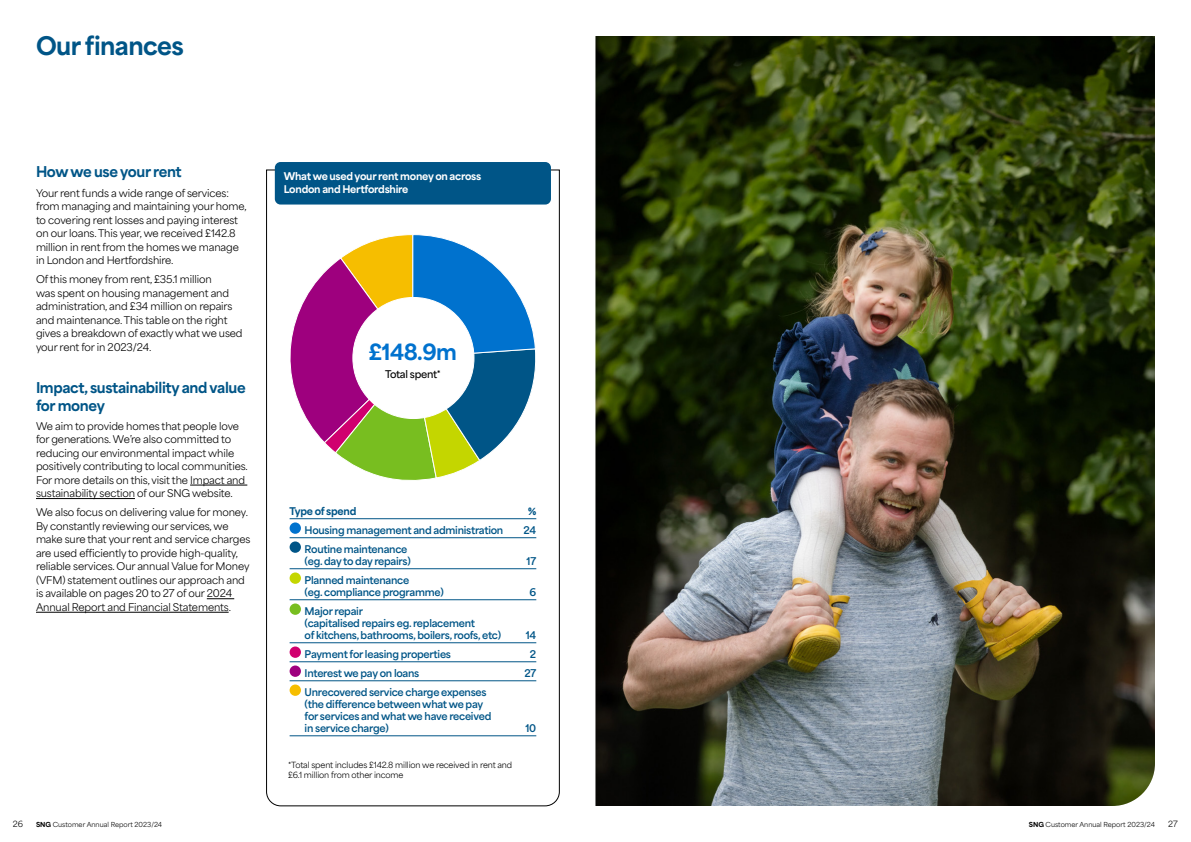
<style>
.page{position:relative;width:1191px;height:842px;background:#fff}
.page>*{position:absolute;margin:0;border:0;box-sizing:border-box;transform-origin:0 0}
.t1{font:800 24px "Area Normal";letter-spacing:-.025em;color:#005587}
.t2{font:800 21px "Area Normal";color:#0072ce}
.t3{font:800 14px/17.5px "Area Normal";letter-spacing:-.025em;color:#005587}
.t4{font:10px/13.5px "Area Normal";letter-spacing:-.015em;color:#000}
.t5{font:700 10px/12px "Area Normal";letter-spacing:-.025em;color:#005587}
.t6{font:800 10px/12.5px "Area Normal";letter-spacing:-.025em;color:#fff}
.t7{font:800 10px "Area Normal";letter-spacing:-.025em;color:#005587}
.t8{font:600 10px "Area Normal";letter-spacing:-.025em;color:#000}
.t9{font:8px/9.6px "Area Normal";letter-spacing:-.015em;color:#000}
.t10{font:6.5px "Area Normal";color:#000}
.s1{font-weight:800}
</style>
<div class="page">
<hr style="left:190px;top:485px;width:57px;height:1px;background:#000">
<hr style="left:36px;top:498px;width:99px;height:1px;background:#000">
<svg style="left:207px;top:598px;width:27px;height:1px"></svg>
<hr style="left:36px;top:612px;width:193px;height:1px;background:#000">
<svg style="left:266px;top:170px;width:293px;height:636px"></svg>
<div style="left:275px;top:162px;width:276px;height:43px;background:#005587;border-radius:6px"></div>
<img style="left:595px;top:36px;width:560px;height:770px">
<h1 class="t1" style="left:36px;top:24px;width:149px">Our finances</h1>
<h3 class="t3" style="left:36px;top:162px;width:147px">How we use your rent</h3>
<p class="t4" style="left:36px;top:185px;width:212px">Your rent funds a wide range of services: from managing and maintaining your home, to covering rent losses and paying interest on our loans. This year, we received £142.8 million in rent from the homes we manage in London and Hertfordshire.</p>
<p class="t4" style="left:36px;top:271px;width:208px">Of this money from rent, £35.1 million<br>was spent on housing management and administration, and £34 million on repairs and maintenance. This table on the right gives a breakdown of exactly what we used your rent for in 2023/24.</p>
<h3 class="t3" style="left:36px;top:378px;width:211px">Impact, sustainability and value for money</h3>
<p class="t4" style="left:36px;top:418px;width:213px">We aim to provide homes that people love for generations. We’re also committed to reducing our environmental impact while positively contributing to local communities.<br>For more details on this, visit the Impact and sustainability section of our SNG website.</p>
<p class="t4" style="left:36px;top:505px;width:216px">We also focus on delivering value for money.<br>By constantly reviewing our services, we make sure that your rent and service charges are used efficiently to provide high-quality, reliable services. Our annual Value for Money (VFM) statement outlines our approach and is available on pages 20 to 27 of our 2024<br>Annual Report and Financial Statements.</p>
<p class="t7" style="left:289px;top:502px;width:68px">Type of spend</p>
<p class="t7" style="left:528px;top:502px;width:10px">%</p>
<p class="t6" style="left:284px;top:169px;width:199px">What we used your rent money on across<br>London and Hertfordshire</p>
<h2 class="t2" style="left:368px;top:333px;width:90px">£148.9m</h2>
<p class="t8" style="left:385px;top:365px;width:57px">Total spent*</p>
<p class="t5" style="left:305px;top:523px;width:200px">Housing management and administration</p>
<p class="t5" style="left:523px;top:523px;width:14px">24</p>
<p class="t5" style="left:305px;top:542px;width:108px">Routine maintenance (eg. day to day repairs)</p>
<p class="t5" style="left:526px;top:554px;width:11px">17</p>
<p class="t5" style="left:305px;top:573px;width:141px">Planned maintenance<br>(eg. compliance programme)</p>
<p class="t5" style="left:529px;top:585px;width:8px">6</p>
<p class="t5" style="left:305px;top:604px;width:198px">Major repair<br>(capitalised repairs eg. replacement<br>of kitchens, bathrooms, boilers, roofs, etc)</p>
<p class="t5" style="left:526px;top:628px;width:12px">14</p>
<p class="t5" style="left:305px;top:647px;width:148px">Payment for leasing properties</p>
<p class="t5" style="left:530px;top:647px;width:8px">2</p>
<p class="t5" style="left:305px;top:666px;width:116px">Interest we pay on loans</p>
<p class="t5" style="left:524px;top:666px;width:13px">27</p>
<p class="t5" style="left:305px;top:685px;width:188px">Unrecovered service charge expenses (the difference between what we pay for services and what we have received in service charge)</p>
<p class="t5" style="left:525px;top:721px;width:12px">10</p>
<p class="t9" style="left:288px;top:759px;width:226px">*Total spent includes £142.8 million we received in rent and £6.1 million from other income</p>
<p class="t9" style="left:13px;top:818px;width:12px">26</p>
<p class="t10" style="left:36px;top:818px;width:128px"><span class="s1">SNG</span> Customer Annual Report 2023/24</p>
<p class="t10" style="left:1028px;top:818px;width:128px"><span class="s1">SNG</span> Customer Annual Report 2023/24</p>
<p class="t9" style="left:1168px;top:818px;width:11px">27</p>
</div>
